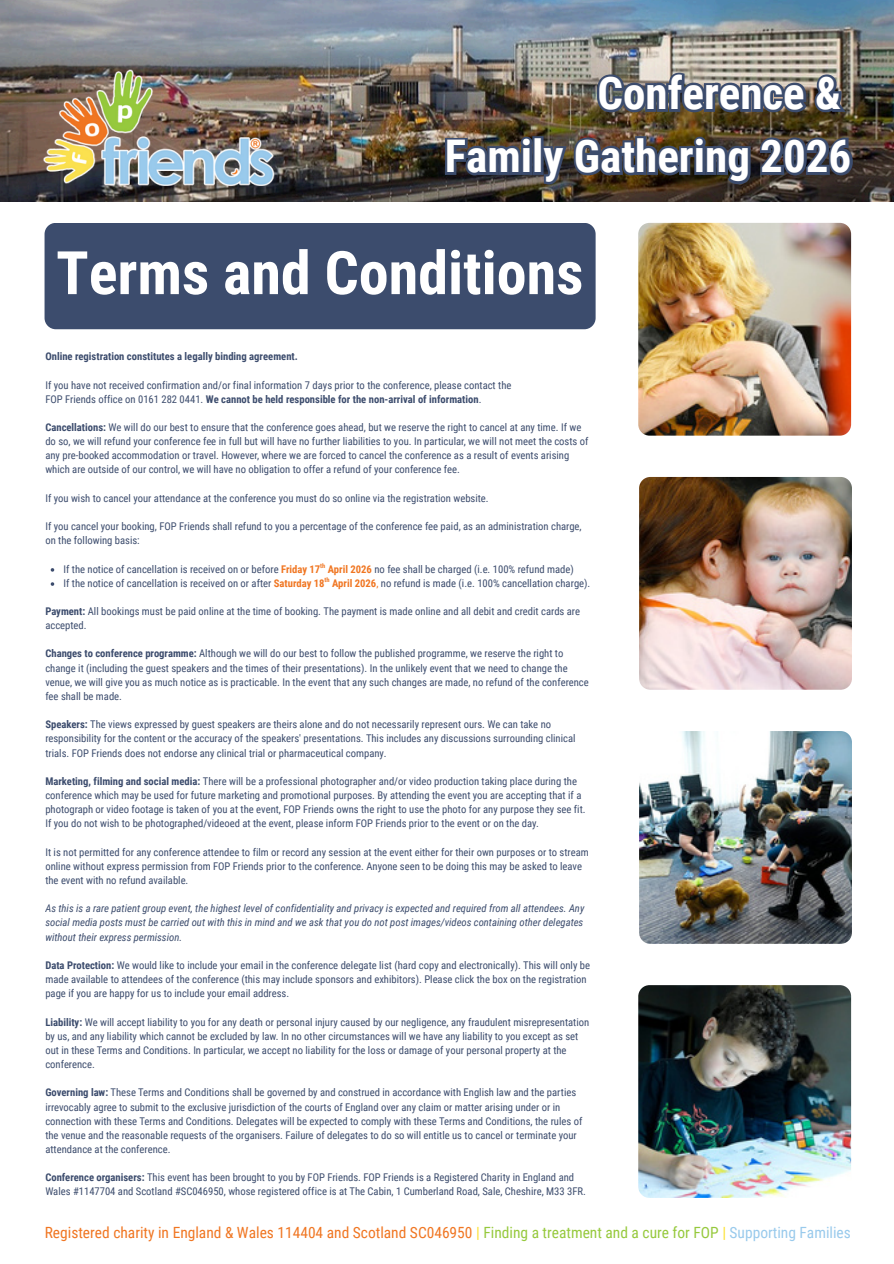
<style>
.page{position:relative;width:894px;height:1264px;background:#fff}
.page>*{position:absolute;margin:0;border:0;box-sizing:border-box;transform-origin:0 0}
.t1{font:700 60px "Roboto Condensed";color:#fff}
.t2{font:700 45px/63px "Roboto Condensed";color:#fff;text-align:right}
.t3{font:15.45px "Roboto Condensed";color:#f07622}
.t4{font:10.65px/14.1px "Roboto Condensed";color:#3c4c6d}
.t5{font:italic 10.65px/14.1px "Roboto Condensed";color:#3c4c6d;text-align:justify}
.t6{font:700 10.65px "Roboto Condensed";color:#3c4c6d}
.t7{font:700 6.3px "Roboto Condensed";color:#f07622}
.s1{font-weight:700}
.s2{font-weight:700;color:#f07622}
.s3{color:#f07622}
.s4{color:#fbe131}
.s5{color:#96c93d}
.s6{color:#99caec}
</style>
<div class="page">
<img style="left:0;top:0;width:893px;height:201px">
<img style="left:44px;top:69px;width:230px;height:116px">
<div style="left:45px;top:223px;width:550px;height:106px;background:#3c4c6d"></div>
<img style="left:638px;top:223px;width:212px;height:212px">
<img style="left:639px;top:731px;width:212px;height:212px">
<img style="left:639px;top:477px;width:212px;height:212px">
<img style="left:638px;top:985px;width:212px;height:212px">
<svg style="left:51px;top:582px;width:3px;height:4px"></svg>
<h2 class="t2" style="left:445px;top:62px;width:408px">Conference &amp;<br>Family Gathering 2026</h2>
<h1 class="t1" style="left:56px;top:238px;width:528px">Terms and Conditions</h1>
<p class="t6" style="left:45px;top:350px;width:254px">Online registration constitutes a legally binding agreement.</p>
<p class="t4" style="left:45px;top:378px;width:467px">If you have not received confirmation and/or final information 7 days prior to the conference, please contact the<br>FOP Friends office on 0161 282 0441. <span class="s1">We cannot be held responsible for the non-arrival of information</span>.</p>
<p class="t4" style="left:45px;top:420px;width:544px"><span class="s1">Cancellations:</span> We will do our best to ensure that the conference goes ahead, but we reserve the right to cancel at any time. If we do so, we will refund your conference fee in full but will have no further liabilities to you. In particular, we will not meet the costs of any pre-booked accommodation or travel. However, where we are forced to cancel the conference as a result of events arising which are outside of our control, we will have no obligation to offer a refund of your conference fee.</p>
<p class="t4" style="left:45px;top:491px;width:444px">If you wish to cancel your attendance at the conference you must do so online via the registration website.</p>
<p class="t4" style="left:45px;top:519px;width:537px">If you cancel your booking, FOP Friends shall refund to you a percentage of the conference fee paid, as an administration charge, on the following basis:</p>
<p class="t4" style="left:63px;top:562px;width:512px">If the notice of cancellation is received on or before <span class="s2">Friday 17 April 2026</span> no fee shall be charged (i.e. 100% refund made)</p>
<p class="t7" style="left:320px;top:562px;width:7px">th</p>
<p class="t4" style="left:63px;top:576px;width:528px">If the notice of cancellation is received on or after <span class="s2">Saturday 18 April 2026</span><span class="s3">,</span> no refund is made (i.e. 100% cancellation charge).</p>
<p class="t7" style="left:324px;top:576px;width:7px">th</p>
<p class="t4" style="left:45px;top:604px;width:536px"><span class="s1">Payment:</span> All bookings must be paid online at the time of booking. The payment is made online and all debit and credit cards are accepted.</p>
<p class="t4" style="left:45px;top:646px;width:544px"><span class="s1">Changes to conference programme:</span> Although we will do our best to follow the published programme, we reserve the right to change it (including the guest speakers and the times of their presentations). In the unlikely event that we need to change the venue, we will give you as much notice as is practicable. In the event that any such changes are made, no refund of the conference fee shall be made.</p>
<p class="t4" style="left:45px;top:717px;width:531px"><span class="s1">Speakers:</span> The views expressed by guest speakers are theirs alone and do not necessarily represent ours. We can take no responsibility for the content or the accuracy of the speakers' presentations. This includes any discussions surrounding clinical trials. FOP Friends does not endorse any clinical trial or pharmaceutical company.</p>
<p class="t4" style="left:45px;top:774px;width:541px"><span class="s1">Marketing, filming and social media:</span> There will be a professional photographer and/or video production taking place during the conference which may be used for future marketing and promotional purposes. By attending the event you are accepting that if a photograph or video footage is taken of you at the event, FOP Friends owns the right to use the photo for any purpose they see fit.<br>If you do not wish to be photographed/videoed at the event, please inform FOP Friends prior to the event or on the day.</p>
<p class="t4" style="left:45px;top:845px;width:544px">It is not permitted for any conference attendee to film or record any session at the event either for their own purposes or to stream online without express permission from FOP Friends prior to the conference. Anyone seen to be doing this may be asked to leave the event with no refund available.</p>
<p class="t5" style="left:45px;top:901px;width:540px">As this is a rare patient group event, the highest level of confidentiality and privacy is expected and required from all attendees. Any social media posts must be carried out with this in mind and we ask that you do not post images/videos containing other delegates without their express permission.</p>
<p class="t4" style="left:45px;top:958px;width:546px"><span class="s1">Data Protection:</span> We would like to include your email in the conference delegate list (hard copy and electronically). This will only be made available to attendees of the conference (this may include sponsors and exhibitors). Please click the box on the registration page if you are happy for us to include your email address.</p>
<p class="t4" style="left:45px;top:1014px;width:545px"><span class="s1">Liability:</span> We will accept liability to you for any death or personal injury caused by our negligence, any fraudulent misrepresentation by us, and any liability which cannot be excluded by law. In no other circumstances will we have any liability to you except as set out in these Terms and Conditions. In particular, we accept no liability for the loss or damage of your personal property at the conference.</p>
<p class="t4" style="left:45px;top:1085px;width:538px"><span class="s1">Governing law:</span> These Terms and Conditions shall be governed by and construed in accordance with English law and the parties irrevocably agree to submit to the exclusive jurisdiction of the courts of England over any claim or matter arising under or in connection with these Terms and Conditions. Delegates will be expected to comply with these Terms and Conditions, the rules of the venue and the reasonable requests of the organisers. Failure of delegates to do so will entitle us to cancel or terminate your attendance at the conference.</p>
<p class="t4" style="left:45px;top:1170px;width:542px"><span class="s1">Conference organisers:</span> This event has been brought to you by FOP Friends. FOP Friends is a Registered Charity in England and<br>Wales #1147704 and Scotland #SC046950, whose registered office is at The Cabin, 1 Cumberland Road, Sale, Cheshire, M33 3FR.</p>
<h3 class="t3" style="left:45px;top:1223px;width:807px">Registered charity in England &amp; Wales 114404 and Scotland SC046950 <span class="s4">|</span> <span class="s5">Finding a treatment and a cure for FOP</span> <span class="s4">|</span> <span class="s6">Supporting Families</span></h3>
</div>
